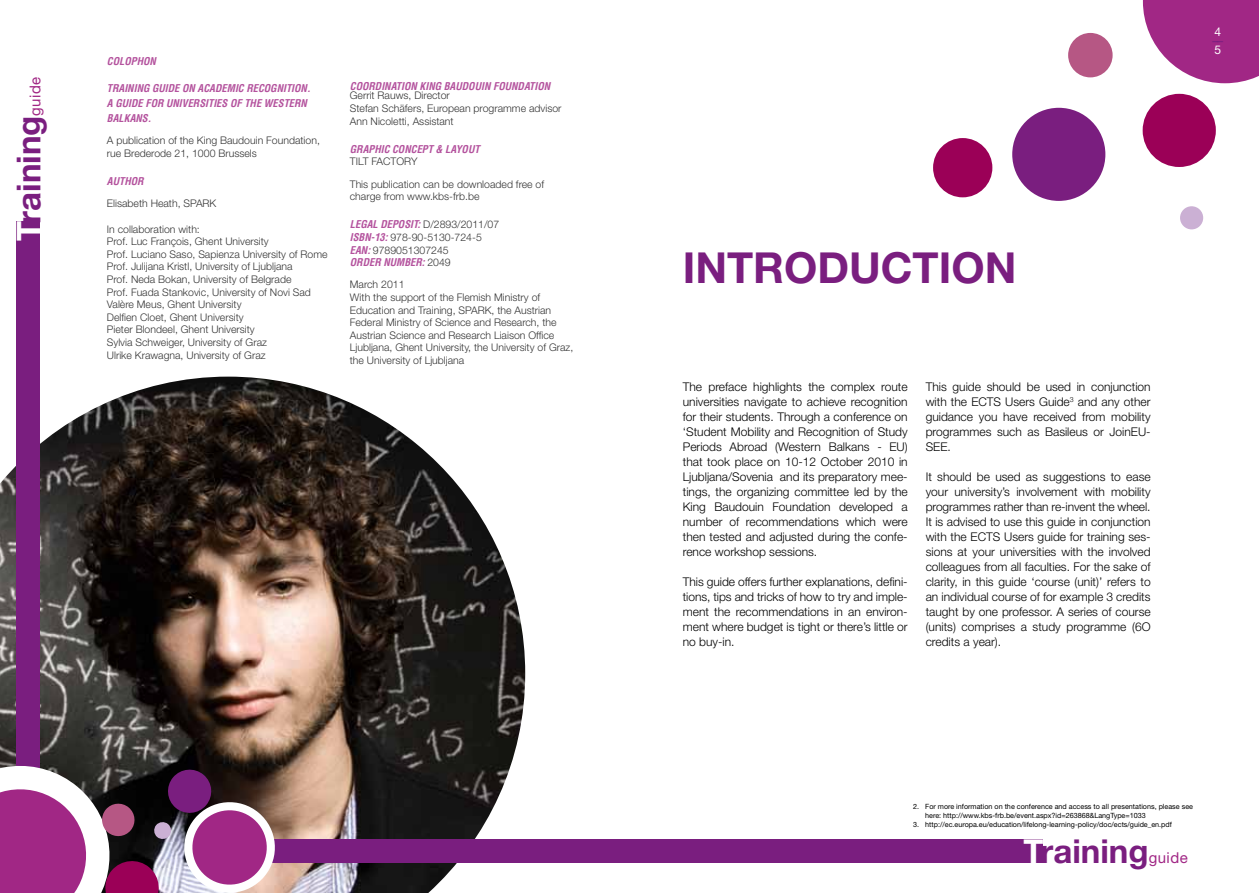
<style>
.page{position:relative;width:1259px;height:893px;background:#fff}
.page>*{position:absolute;margin:0;border:0;box-sizing:border-box;transform-origin:0 0}
.t1{font:700 42.75px "Helvetica Neue LT Std";color:#7a1e7f}
.t2{font:700 33px "Helvetica Neue LT Std";color:#7a1e7f}
.t3{font:300 12px/15px "Helvetica Neue LT Std";color:#000;text-align:justify}
.t4{font:12px "Helvetica Neue LT Std";color:#fff}
.t5{font:12px "Helvetica Neue LT Std";color:#7a1e7f}
.t6{font:300 10.5px/12.6px "Helvetica Neue LT Std";color:#000}
.t7{font:italic 700 condensed 10.5px/15px "Helvetica LT Std";color:#a12785}
.t8{font:7.2px/8.7px "Helvetica Neue LT Std";color:#000}
.s1{color:#fff}
.s2{font-weight:400;font-size:15px;color:#a12785}
.s3{font-family:"Helvetica LT Std";font-weight:700;font-style:italic;font-stretch:condensed;color:#a12785}
.s4{font-family:"Helvetica Neue LT Std";font-weight:300;font-style:normal;font-stretch:normal;color:#000}
</style>
<div class="page">
<img style="left:0;top:377px;width:525px;height:516px">
<div style="left:247px;top:839px;width:795px;height:24px;background:#7a1e7f"></div>
<div style="left:17px;top:221px;width:23px;height:672px;background:#7a1e7f"></div>
<div style="left:1068px;top:33px;width:44px;height:44px;background:#b65784;border-radius:50%"></div>
<div style="left:933px;top:138px;width:59px;height:59px;background:#9b0057;border-radius:50%"></div>
<div style="left:1012px;top:108px;width:93px;height:93px;background:#7a1e7f;border-radius:50%"></div>
<svg style="left:1143px;top:0;width:116px;height:83px"></svg>
<div style="left:1142px;top:94px;width:73px;height:73px;background:#9b0057;border-radius:50%"></div>
<div style="left:1180px;top:206px;width:23px;height:23px;background:#cbb0d4;border-radius:50%"></div>
<svg style="left:0;top:739px;width:285px;height:154px"></svg>
<h2 class="t2" style="left:8px;top:241px;width:166px;rotate:-90deg"><span class="s1">T</span>RAINING<span class="s2">guide</span></h2>
<p class="t7" style="left:107px;top:53px;width:51px">COLOPHON</p>
<p class="t7" style="left:107px;top:81px;width:205px">TRAINING GUIDE ON ACADEMIC RECOGNITION .<br>A GUIDE FOR UNIVERSITIES OF THE WESTERN<br>BALKANS.</p>
<p class="t6" style="left:107px;top:134px;width:214px">A publication of the King Baudouin Foundation, rue Brederode 21, 1000 Brussels</p>
<p class="t7" style="left:107px;top:174px;width:38px">AU THOR</p>
<p class="t6" style="left:107px;top:197px;width:111px">Elisabeth Heath, SPARK</p>
<p class="t6" style="left:107px;top:222px;width:222px">In collaboration with:<br>Prof. Luc François, Ghent University<br>Prof. Luciano Saso, Sapienza University of Rome Prof. Julijana Kristl, University of Ljubljana<br>Prof. Neda Bokan, University of Belgrade<br>Prof. Fuada Stankovic, University of Novi Sad Valère Meus, Ghent University<br>Delfien Cloet, Ghent University<br>Pieter Blondeel, Ghent University<br>Sylvia Schweiger, University of Graz<br>Ulrike Krawagna, University of Graz</p>
<p class="t7" style="left:350px;top:79px;width:202px">COORDINATION KING BAUD OUIN FOUNDA TION</p>
<p class="t6" style="left:350px;top:89px;width:213px">Gerrit Rauws, Director<br>Stefan Schäfers, European programme advisor<br>Ann Nicoletti, Assistant</p>
<p class="t7" style="left:350px;top:142px;width:131px">GRA PHIC CONCEPT &amp; LAYOUT</p>
<p class="t6" style="left:350px;top:155px;width:35px">Tilt Fact</p>
<p class="t6" style="left:350px;top:150px;width:196px;line-height:22.2px;text-indent:47px">ory<br>This publication can be downloaded free of</p>
<p class="t6" style="left:350px;top:190px;width:131px">charge from www.kbs-frb.be</p>
<p class="t6" style="left:350px;top:218px;width:151px"><span class="s3">LEGAL DEPOSIT:</span> D/2893/2011/07<br><span class="s3">ISBN-13:</span> 978-90-5130-724-5<br><span class="s3">EAN:</span> 9789051307245</p>
<p class="t7" style="left:350px;top:255px;width:14px">ORDER</p>
<p class="t7" style="left:383px;top:255px;width:69px">NUMBER: <span class="s4">2049</span></p>
<p class="t6" style="left:350px;top:278px;width:225px">March 2011<br>With the support of the Flemish Ministry of Education and Training, SPARK, the Austrian Federal Ministry of Science and Research, the Austrian Science and Research Liaison Office Ljubljana, Ghent University, the University of Graz, the University of Ljubljana</p>
<p class="t4" style="left:1214px;top:25px;width:8px">4</p>
<p class="t5" style="left:1212px;top:34px;width:12px">––</p>
<p class="t4" style="left:1214px;top:43px;width:8px">5</p>
<h1 class="t1" style="left:683px;top:241px;width:335px">INTRODUCTION</h1>
<p class="t3" style="left:683px;top:379px;width:226px">The preface highlights the complex route universities navigate to achieve recognition for their students. Through a conference on ‘Student Mobility and Recognition of Study Periods Abroad (Western Balkans - EU) that took place on 10-12 October 2010 in Ljubljana/Sovenia and its preparatory mee&shy;tings, the organizing committee led by the King Baudouin Foundation developed a number of recommendations which were then tested and adjusted during the confe&shy;rence workshop sessions.</p>
<p class="t3" style="left:683px;top:574px;width:226px">This guide offers further explanations, defini&shy;tions, tips and tricks of how to try and imple&shy;ment the recommendations in an environ&shy;ment where budget is tight or there’s little or no buy-in.</p>
<p class="t3" style="left:925px;top:379px;width:226px">This guide should be used in conjunction with the ECTS Users Guide<sup>3</sup> and any other guidance you have received from mobility programmes such as Basileus or JoinEU-SEE.</p>
<p class="t3" style="left:925px;top:469px;width:226px">It should be used as suggestions to ease your university’s involvement with mobility programmes rather than re-invent the wheel.<br>It is advised to use this guide in conjunction with the ECTS Users guide for training ses&shy;sions at your universities with the involved colleagues from all faculties. For the sake of clarity, in this guide ‘course (unit)’ refers to an individual course of for example 3 credits taught by one professor. A series of course (units) comprises a study programme (6O credits a year).</p>
<p class="t8" style="left:925px;top:802px;width:269px;text-indent:-12px">2. For more information on the conference and access to all presentations, please see here: http://www.kbs-frb.be/event.aspx?id=263868&amp;LangType=1033</p>
<p class="t8" style="left:913px;top:820px;width:260px">3. http://ec.europa.eu/education/lifelong-learning-policy/doc/ects/guide_en.pdf</p>
<h2 class="t2" style="left:1023px;top:830px;width:166px"><span class="s1">T</span>RAINING<span class="s2">guide</span></h2>
</div>
